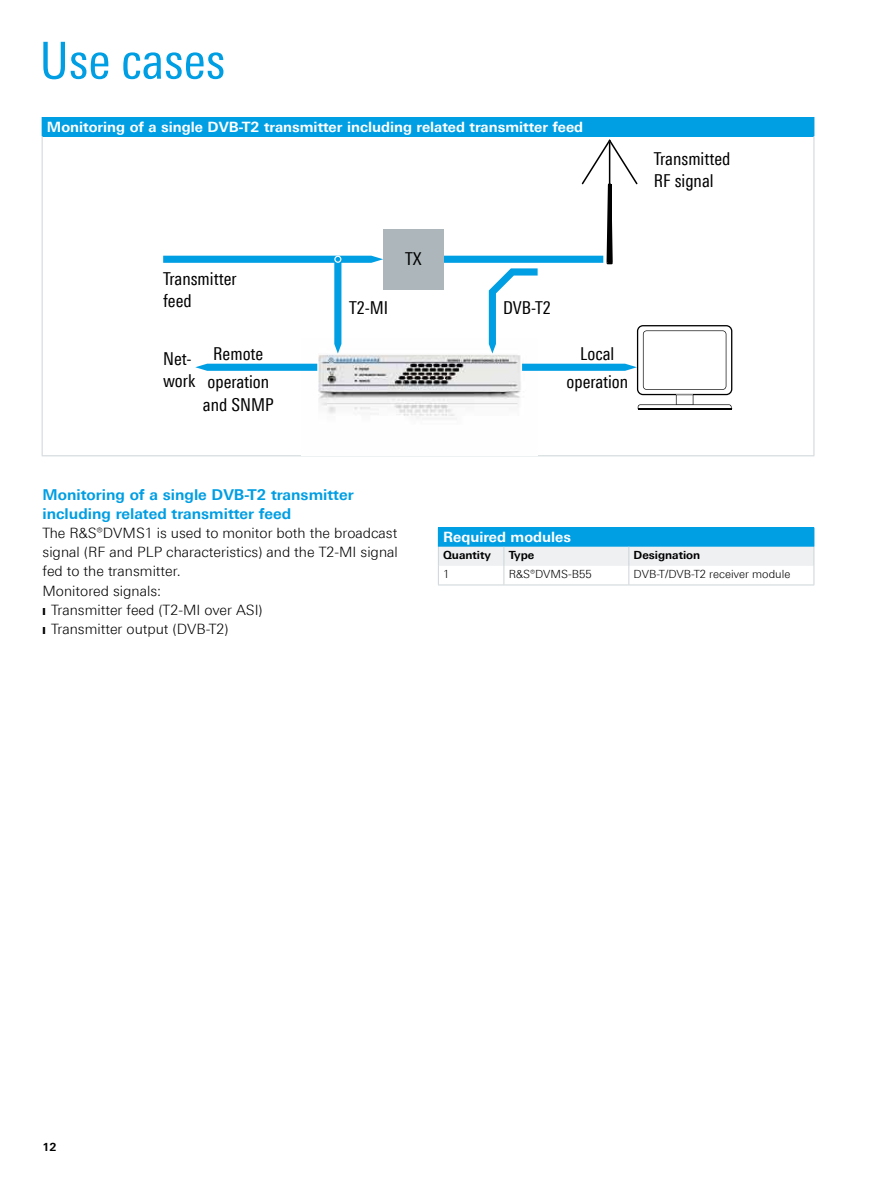
<style>
.page{position:relative;width:893px;height:1191px;background:#fff}
.page>*{position:absolute;margin:0;border:0;box-sizing:border-box;transform-origin:0 0}
.t1{font:51px "Linotype Univers 420 Cn";color:#009ee3}
.t2{font:17.85px/22.6px "Linotype Univers 420 Cn";color:#000}
.t3{font:700 15px/19.2px "Linotype Univers 630";color:#009ee3}
.t4{font:300 14.25px/19.2px "Linotype Univers 330";color:#000}
.t5{font:700 14.25px "Linotype Univers 630";color:#fff}
.t6{font:300 11.25px "Linotype Univers 330";color:#000}
.t7{font:700 11.25px "Linotype Univers 630";color:#000}
</style>
<div class="page">
<div style="left:42px;top:117px;width:772px;height:19px;background:#009ee3"></div>
<svg style="left:814px;top:117px;width:1px;height:19px"></svg>
<hr style="left:42px;top:136px;width:1px;height:319px;background:#cdd4d7">
<hr style="left:814px;top:136px;width:1px;height:319px;background:#cdd4d7">
<hr style="left:42px;top:455px;width:772px;height:1px;background:#cdd4d7">
<img style="left:301px;top:338px;width:188px;height:81px">
<div style="left:444px;top:256px;width:159px;height:7px;background:#009ee3"></div>
<svg style="left:195px;top:364px;width:122px;height:7px"></svg>
<svg style="left:489px;top:140px;width:243px;height:269px"></svg>
<hr style="left:638px;top:408px;width:94px;height:1px;background:#000">
<div style="left:383px;top:229px;width:61px;height:60px;background:#acb6bb"></div>
<svg style="left:163px;top:256px;width:220px;height:97px"></svg>
<svg style="left:438px;top:527px;width:377px;height:57px"></svg>
<hr style="left:438px;top:584px;width:66px;height:1px;background:#cdd4d7">
<hr style="left:504px;top:584px;width:125px;height:1px;background:#cdd4d7">
<hr style="left:629px;top:584px;width:185px;height:1px;background:#cdd4d7">
<h1 class="t1" style="left:40px;top:31px;width:187px">Use cases</h1>
<p class="t5" style="left:47px;top:118px;width:538px">Monitoring of a single DVB-T2 transmitter including related transmitter feed</p>
<p class="t2" style="left:163px;top:267px;width:75px">Transmitter feed</p>
<p class="t2" style="left:349px;top:296px;width:41px">T2-MI</p>
<p class="t2" style="left:405px;top:247px;width:18px">TX</p>
<p class="t2" style="left:503px;top:296px;width:49px">DVB-T2</p>
<p class="t2" style="left:163px;top:347px;width:34px">Net&shy;work</p>
<p class="t2" style="left:567px;top:339px;width:63px;line-height:28.5px;text-align:center">Local operation</p>
<p class="t2" style="left:207px;top:339px;width:63px;line-height:28.5px;text-align:center">Remote operation</p>
<p class="t2" style="left:203px;top:393px;width:72px">and SNMP</p>
<p class="t2" style="left:654px;top:147px;width:78px">Transmitted<br>RF signal</p>
<p class="t3" style="left:43px;top:485px;width:313px">Monitoring of a single DVB-T2 transmitter including related transmitter feed</p>
<p class="t4" style="left:43px;top:523px;width:357px">The R&amp;S®DVMS1 is used to monitor both the broadcast signal (RF and PLP characteristics) and the T2-MI signal fed to the transmitter.<br>Monitored signals:<br>❙ Transmitter feed (T2-MI over ASI)<br>❙ Transmitter output (DVB-T2)</p>
<p class="t5" style="left:443px;top:528px;width:130px">Required modules</p>
<p class="t7" style="left:443px;top:548px;width:49px">Quantity</p>
<p class="t7" style="left:509px;top:548px;width:27px">Type</p>
<p class="t7" style="left:634px;top:548px;width:68px">Designation</p>
<p class="t6" style="left:443px;top:567px;width:8px">1</p>
<p class="t6" style="left:509px;top:567px;width:85px">R&amp;S®DVMS-B55</p>
<p class="t6" style="left:634px;top:567px;width:158px">DVB-T/DVB-T2 receiver module</p>
<p class="t7" style="left:43px;top:1139px;width:16px">12</p>
</div>
